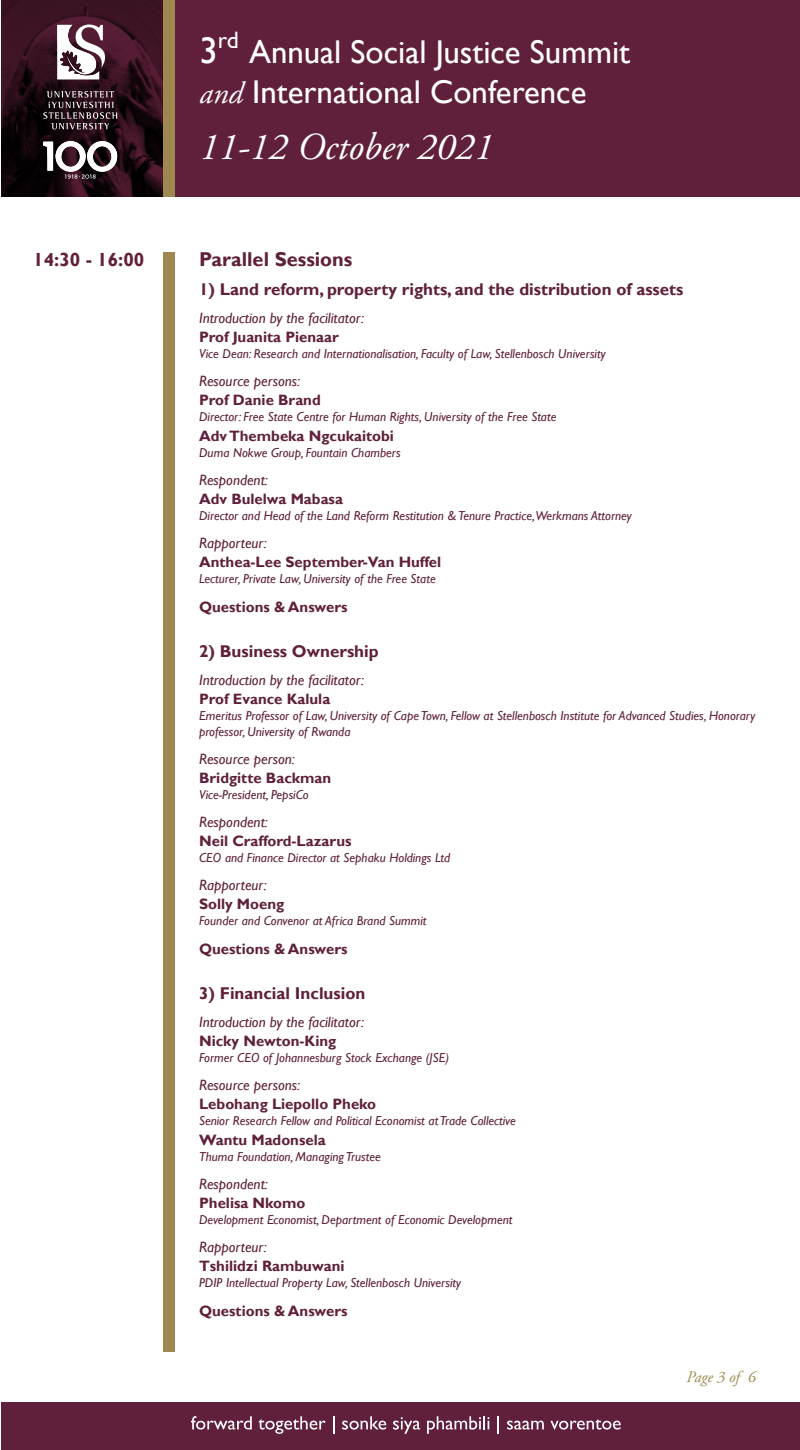
<style>
.page{position:relative;width:800px;height:1450px;background:#fff}
.page>*{position:absolute;margin:0;border:0;box-sizing:border-box;transform-origin:0 0}
.t1{font:italic 38px "Adobe Garamond Pro";color:#fff}
.t2{font:32.9px/40.1px "Gill Sans";color:#fff}
.t3{font:700 20px "Gill Sans";color:#60203b}
.t4{font:700 19px "Gill Sans";color:#60203b}
.t5{font:700 17px "Gill Sans";color:#60203b}
.t6{font:italic 16px "Adobe Garamond Pro";color:#9e884f}
.t7{font:700 15px "Gill Sans";color:#60203b}
.t8{font:italic 15px "Gill Sans";color:#60203b}
.t9{font:italic 13px/16px "Gill Sans";color:#60203b}
.s1{font-size:37px}
.s2{font-family:"Adobe Garamond Pro";font-style:italic;font-size:30.7px}
</style>
<div class="page">
<svg style="left:1px;top:0;width:799px;height:197px;background:#571d35"></svg>
<div style="left:1px;top:1402px;width:799px;height:48px;background:#60203b"></div>
<div style="left:163px;top:0;width:12px;height:197px;background:#9e884f"></div>
<div style="left:163px;top:252px;width:12px;height:1100px;background:#9e884f"></div>
<svg style="left:57px;top:25px;width:48px;height:54px"></svg>
<svg style="left:43px;top:91px;width:74px;height:38px;background:#43343a"></svg>
<svg style="left:43px;top:141px;width:74px;height:38px"></svg>
<svg style="left:191px;top:1416px;width:61px;height:14px"></svg>
<svg style="left:258px;top:1416px;width:68px;height:18px"></svg>
<svg style="left:333px;top:1416px;width:1px;height:18px"></svg>
<svg style="left:342px;top:1416px;width:44px;height:14px"></svg>
<svg style="left:393px;top:1417px;width:27px;height:17px"></svg>
<svg style="left:427px;top:1416px;width:62px;height:18px"></svg>
<svg style="left:498px;top:1416px;width:1px;height:18px"></svg>
<svg style="left:507px;top:1421px;width:37px;height:9px"></svg>
<svg style="left:550px;top:1419px;width:71px;height:11px"></svg>
<h3 class="t4" style="left:33px;top:248px;width:113px">14:30 - 16:00</h3>
<h2 class="t2" style="left:199px;top:32px;width:432px"><span class="s1">3</span><sup>rd</sup> Annual Social Justice Summit <span class="s2">and</span> International Conference</h2>
<h1 class="t1" style="left:199px;top:125px;width:295px">11-12 October 2021</h1>
<h3 class="t3" style="left:199px;top:247px;width:155px">Parallel Sessions</h3>
<h3 class="t5" style="left:199px;top:279px;width:486px">1) Land reform, property rights, and the distribution of assets</h3>
<p class="t8" style="left:199px;top:309px;width:166px">Introduction by the facilitator:</p>
<p class="t7" style="left:199px;top:328px;width:141px">Prof Juanita Pienaar</p>
<p class="t9" style="left:199px;top:345px;width:408px">Vice Dean: Research and Internationalisation, Faculty of Law, Stellenbosch University</p>
<p class="t8" style="left:199px;top:372px;width:103px">Resource persons:</p>
<p class="t7" style="left:199px;top:391px;width:123px">Prof Danie Brand</p>
<p class="t9" style="left:199px;top:408px;width:359px">Director: Free State Centre for Human Rights, University of the Free State</p>
<p class="t7" style="left:199px;top:427px;width:196px">Adv Thembeka Ngcukaitobi</p>
<p class="t9" style="left:199px;top:444px;width:203px">Duma Nokwe Group, Fountain Chambers</p>
<p class="t8" style="left:199px;top:471px;width:70px">Respondent:</p>
<p class="t7" style="left:199px;top:490px;width:145px">Adv Bulelwa Mabasa</p>
<p class="t9" style="left:199px;top:507px;width:434px">Director and Head of the Land Reform Restitution &amp; Tenure Practice,Werkmans Attorney</p>
<p class="t8" style="left:199px;top:534px;width:69px">Rapporteur:</p>
<p class="t7" style="left:199px;top:553px;width:244px">Anthea-Lee September-Van Huffel</p>
<p class="t9" style="left:199px;top:570px;width:238px">Lecturer, Private Law, University of the Free State</p>
<p class="t7" style="left:199px;top:598px;width:150px">Questions &amp; Answers</p>
<h3 class="t5" style="left:199px;top:641px;width:181px">2) Business Ownership</h3>
<p class="t8" style="left:199px;top:671px;width:166px">Introduction by the facilitator:</p>
<p class="t7" style="left:199px;top:690px;width:133px">Prof Evance Kalula</p>
<p class="t9" style="left:199px;top:707px;width:558px">Emeritus Professor of Law, University of Cape Town, Fellow at Stellenbosch Institute for Advanced Studies, Honorary professor, University of Rwanda</p>
<p class="t8" style="left:199px;top:750px;width:97px">Resource person:</p>
<p class="t7" style="left:199px;top:769px;width:134px">Bridgitte Backman</p>
<p class="t9" style="left:199px;top:786px;width:111px">Vice-President, PepsiCo</p>
<p class="t8" style="left:199px;top:813px;width:70px">Respondent:</p>
<p class="t7" style="left:199px;top:832px;width:154px">Neil Crafford-Lazarus</p>
<p class="t9" style="left:199px;top:849px;width:253px">CEO and Finance Director at Sephaku Holdings Ltd</p>
<p class="t8" style="left:199px;top:876px;width:69px">Rapporteur:</p>
<p class="t7" style="left:199px;top:895px;width:87px">Solly Moeng</p>
<p class="t9" style="left:199px;top:912px;width:229px">Founder and Convenor at Africa Brand Summit</p>
<p class="t7" style="left:199px;top:940px;width:150px">Questions &amp; Answers</p>
<h3 class="t5" style="left:199px;top:983px;width:168px">3) Financial Inclusion</h3>
<p class="t8" style="left:199px;top:1013px;width:166px">Introduction by the facilitator:</p>
<p class="t7" style="left:199px;top:1032px;width:139px">Nicky Newton-King</p>
<p class="t9" style="left:199px;top:1049px;width:252px">Former CEO of Johannesburg Stock Exchange (JSE)</p>
<p class="t8" style="left:199px;top:1076px;width:103px">Resource persons:</p>
<p class="t7" style="left:199px;top:1095px;width:178px">Lebohang Liepollo Pheko</p>
<p class="t9" style="left:199px;top:1112px;width:318px">Senior Research Fellow and Political Economist at Trade Collective</p>
<p class="t7" style="left:199px;top:1131px;width:128px">Wantu Madonsela</p>
<p class="t9" style="left:199px;top:1148px;width:183px">Thuma Foundation, Managing Trustee</p>
<p class="t8" style="left:199px;top:1175px;width:70px">Respondent:</p>
<p class="t7" style="left:199px;top:1194px;width:108px">Phelisa Nkomo</p>
<p class="t9" style="left:199px;top:1211px;width:315px">Development Economist, Department of Economic Development</p>
<p class="t8" style="left:199px;top:1238px;width:69px">Rapporteur:</p>
<p class="t7" style="left:199px;top:1257px;width:147px">Tshilidzi Rambuwani</p>
<p class="t9" style="left:199px;top:1274px;width:263px">PDIP Intellectual Property Law, Stellenbosch University</p>
<p class="t7" style="left:199px;top:1302px;width:150px">Questions &amp; Answers</p>
<p class="t6" style="left:686px;top:1368px;width:71px">Page 3 of 6</p>
</div>
